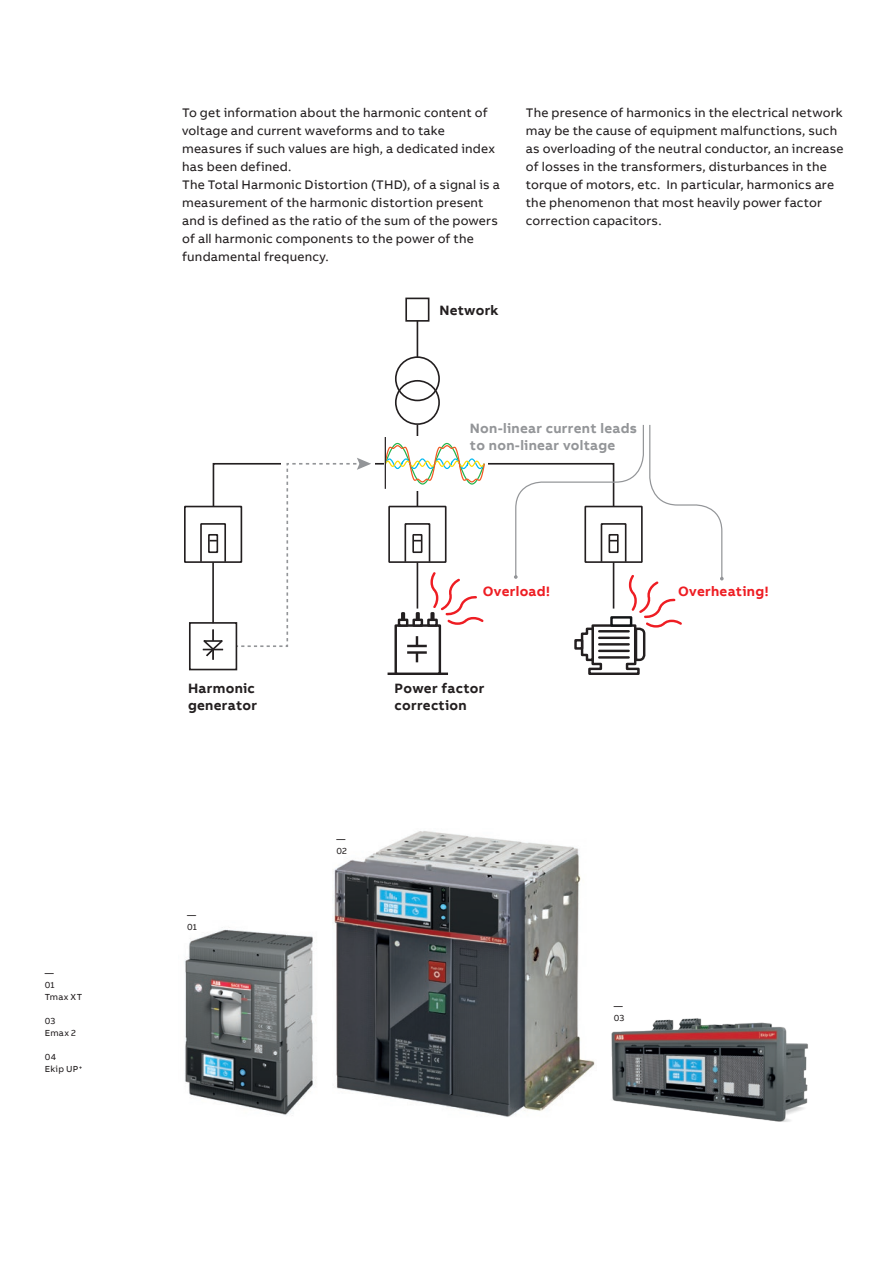
<style>
.page{position:relative;width:893px;height:1263px;background:#fff}
.page>*{position:absolute;margin:0;border:0;box-sizing:border-box;transform-origin:0 0}
.t1{font:700 13.95px/16.6px "AB Bvoice";letter-spacing:.02em;color:#231f20}
.t2{font:700 13.95px/16.6px "AB Bvoice";letter-spacing:.02em;color:#939598}
.t3{font:700 13.95px "AB Bvoice";letter-spacing:.02em;color:#ee1d23}
.t4{font:12.75px/18px "AB Bvoice";letter-spacing:.015em;color:#231f20}
.t5{font:9px/12px "AB Bvoice";letter-spacing:.025em;color:#231f20}
</style>
<div class="page">
<img style="left:333px;top:831px;width:248px;height:286px">
<div style="left:405px;top:298px;width:24px;height:24px;border:2px solid #231f20"></div>
<hr style="left:417px;top:321px;width:1px;height:36px;background:#231f20">
<div style="left:395px;top:356px;width:45px;height:45px;border:2px solid #231f20;border-radius:50%"></div>
<div style="left:395px;top:380px;width:45px;height:45px;border:2px solid #231f20;border-radius:50%"></div>
<hr style="left:417px;top:425px;width:1px;height:81px;background:#231f20">
<hr style="left:417px;top:562px;width:1px;height:46px;background:#231f20">
<hr style="left:212px;top:562px;width:2px;height:61px;background:#231f20">
<div style="left:388px;top:506px;width:59px;height:57px;border:2px solid #231f20"></div>
<div style="left:404px;top:523px;width:26px;height:40px;border:2px solid #231f20"></div>
<div style="left:412px;top:534px;width:10px;height:19px;border:2px solid #231f20"></div>
<div style="left:184px;top:506px;width:58px;height:57px;border:2px solid #231f20"></div>
<div style="left:200px;top:523px;width:26px;height:40px;border:2px solid #231f20"></div>
<div style="left:208px;top:534px;width:10px;height:19px;border:2px solid #231f20"></div>
<div style="left:394px;top:624px;width:47px;height:51px;border:2px solid #231f20"></div>
<div style="left:398px;top:619px;width:10px;height:8px;border:2px solid #231f20"></div>
<svg style="left:401px;top:612px;width:4px;height:8px"></svg>
<div style="left:412px;top:619px;width:11px;height:8px;border:2px solid #231f20"></div>
<svg style="left:416px;top:612px;width:4px;height:8px"></svg>
<div style="left:427px;top:619px;width:11px;height:8px;border:2px solid #231f20"></div>
<svg style="left:388px;top:672px;width:9px;height:3px"></svg>
<svg style="left:438px;top:672px;width:10px;height:3px"></svg>
<svg style="left:416px;top:636px;width:2px;height:9px"></svg>
<svg style="left:416px;top:654px;width:2px;height:8px"></svg>
<hr style="left:407px;top:645px;width:20px;height:2px;background:#231f20">
<hr style="left:407px;top:651px;width:20px;height:3px;background:#231f20">
<svg style="left:429px;top:572px;width:55px;height:54px"></svg>
<hr style="left:212px;top:629px;width:2px;height:31px;background:#231f20">
<svg style="left:202px;top:639px;width:22px;height:19px"></svg>
<svg style="left:236px;top:458px;width:135px;height:190px"></svg>
<div style="left:384px;top:436px;width:103px;height:54px;background:#fff"></div>
<svg style="left:384px;top:442px;width:101px;height:43px"></svg>
<hr style="left:385px;top:437px;width:1px;height:52px;background:#231f20">
<svg style="left:514px;top:425px;width:210px;height:250px"></svg>
<div style="left:189px;top:622px;width:48px;height:48px;border:2px solid #231f20"></div>
<img style="left:184px;top:927px;width:130px;height:188px">
<img style="left:581px;top:1018px;width:227px;height:104px">
<p class="t5" style="left:45px;top:967px;width:39px">—<br>01<br>Tmax XT</p>
<p class="t5" style="left:45px;top:1015px;width:33px">03<br>Emax 2</p>
<p class="t5" style="left:45px;top:1051px;width:39px">04<br>Ekip UP+</p>
<p class="t4" style="left:182px;top:103px;width:319px">To get information about the harmonic content of voltage and current waveforms and to take measures if such values are high, a dedicated index has been defined.<br>The Total Harmonic Distortion (THD), of a signal is a measurement of the harmonic distortion present and is defined as the ratio of the sum of the powers of all harmonic components to the power of the fundamental frequency.</p>
<p class="t4" style="left:526px;top:103px;width:319px">The presence of harmonics in the electrical network may be the cause of equipment malfunctions, such as overloading of the neutral conductor, an increase of losses in the transformers, disturbances in the torque of motors, etc. In particular, harmonics are the phenomenon that most heavily power factor correction capacitors.</p>
<p class="t1" style="left:440px;top:302px;width:61px">Network</p>
<p class="t2" style="left:470px;top:420px;width:169px">Non-linear current leads to non-linear voltage</p>
<p class="t1" style="left:188px;top:680px;width:71px">Harmonic generator</p>
<p class="t5" style="left:187px;top:909px;width:11px">—<br>01</p>
<p class="t3" style="left:483px;top:582px;width:69px">Overload!</p>
<p class="t3" style="left:678px;top:582px;width:92px">Overheating!</p>
<p class="t1" style="left:395px;top:680px;width:91px">Power factor correction</p>
<p class="t5" style="left:336px;top:833px;width:12px">—<br>02</p>
<p class="t5" style="left:614px;top:999px;width:12px">—<br>03</p>
</div>
